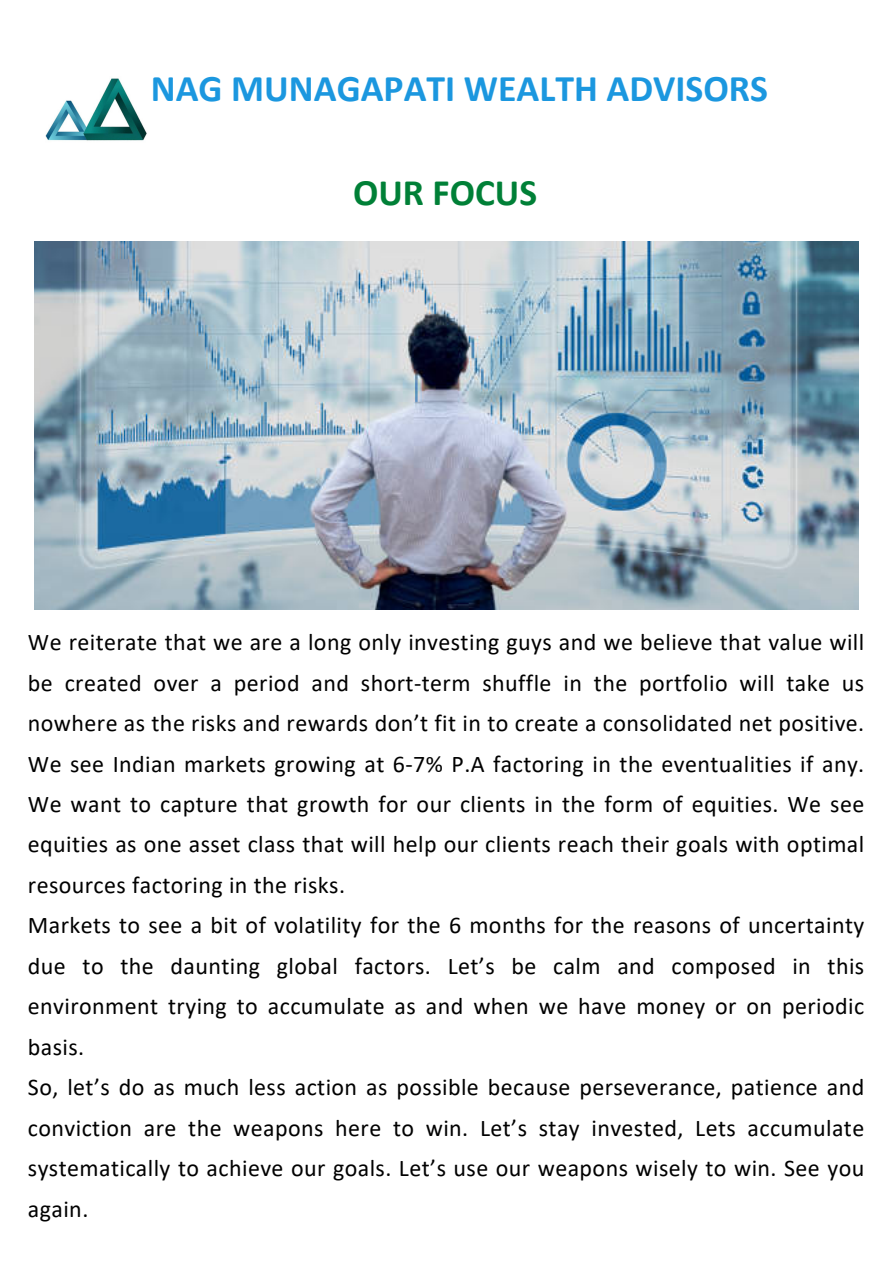
<style>
.page{position:relative;width:893px;height:1264px;background:#fff}
.page>*{position:absolute;margin:0;border:0;box-sizing:border-box;transform-origin:0 0}
.t1{font:700 37.8px "Calibri";color:#1b97df}
.t2{font:700 37.5px "Calibri";color:#008037}
.t3{font:24px/40.5px "Calibri";letter-spacing:.015em;color:#000;text-align:justify}
</style>
<div class="page">
<img style="left:46px;top:78px;width:101px;height:63px">
<img style="left:34px;top:241px;width:824px;height:368px">
<p class="t1" style="left:151px;top:72px;width:618px">NAG MUNAGAPATI WEALTH ADVISORS</p>
<p class="t2" style="left:353px;top:177px;width:185px">OUR FOCUS</p>
<p class="t3" style="left:28px;top:623px;width:837px">We reiterate that we are a long only investing guys and we believe that value will be created over a period and short-term shuffle in the portfolio will take us nowhere as the risks and rewards don’t fit in to create a consolidated net positive.<br>We see Indian markets growing at 6-7% P.A factoring in the eventualities if any.<br>We want to capture that growth for our clients in the form of equities. We see equities as one asset class that will help our clients reach their goals with optimal resources factoring in the risks.</p>
<p class="t3" style="left:28px;top:907px;width:837px">Markets to see a bit of volatility for the 6 months for the reasons of uncertainty due to the daunting global factors. Let’s be calm and composed in this environment trying to accumulate as and when we have money or on periodic basis.</p>
<p class="t3" style="left:28px;top:1069px;width:837px">So, let’s do as much less action as possible because perseverance, patience and conviction are the weapons here to win. Let’s stay invested, Lets accumulate systematically to achieve our goals. Let’s use our weapons wisely to win. See you again.</p>
</div>
